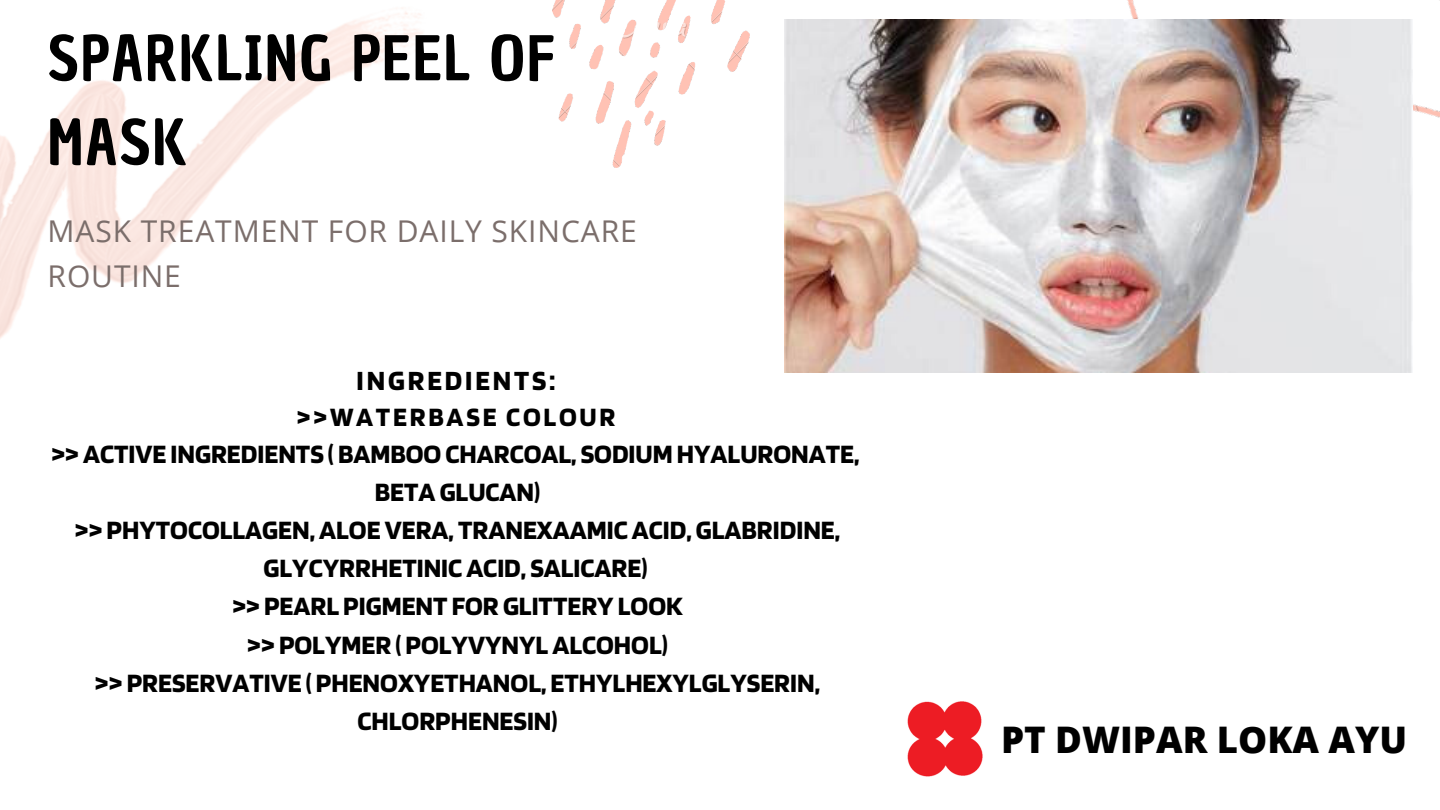
<style>
.page{position:relative;width:1440px;height:810px;background:#fff}
.page>*{position:absolute;margin:0;border:0;box-sizing:border-box;transform-origin:0 0}
.t1{font:60px/84px "Chau Philomene One";letter-spacing:.03em;color:#000}
.t2{font:800 36.6px "Open Sans";color:#000}
.t3{font:30px/45px "Open Sans";letter-spacing:.03em;color:#7b6e6b}
.t4{font:700 29px "Blinker";letter-spacing:.1em;color:#000}
.t5{font:700 27.6px/38px "Blinker";color:#000;text-align:center}
</style>
<div class="page">
<img style="left:1073px;top:0;width:367px;height:118px">
<img style="left:0;top:8px;width:423px;height:331px">
<img style="left:552px;top:0;width:198px;height:168px">
<img style="left:784px;top:20px;width:629px;height:353px">
<img style="left:907px;top:701px;width:76px;height:76px">
<h1 class="t1" style="left:48px;top:17px;width:507px">SPARKLING PEEL OF<br>MASK</h1>
<p class="t3" style="left:48px;top:208px;width:591px">MASK TREATMENT FOR DAILY SKINCARE<br>ROUTINE</p>
<p class="t4" style="left:357px;top:362px;width:201px">INGREDIENTS:</p>
<p class="t5" style="left:51px;top:397px;width:810px">&gt;&gt;WATERBASE COLOUR<br>&gt;&gt;ACTIVE INGREDIENTS ( BAMBOOCHARCOAL, SODIUM HYALURONATE, BETAGLUCAN)<br>&gt;&gt; PHYTOCOLLAGEN,ALOEVERA, TRANEXAAMICACID, GLABRIDINE, GLYCYRRHETINICACID, SALICARE)<br>&gt;&gt; PEARL PIGMENT FOR GLITTERYLOOK<br>&gt;&gt; POLYMER ( POLYVYNYLALCOHOL)<br>&gt;&gt; PRESERVATIVE ( PHENOXYETHANOL, ETHYLHEXYLGLYSERIN, CHLORPHENESIN)</p>
<h2 class="t2" style="left:1001px;top:714px;width:408px">PT DWIPAR LOKA AYU</h2>
</div>
